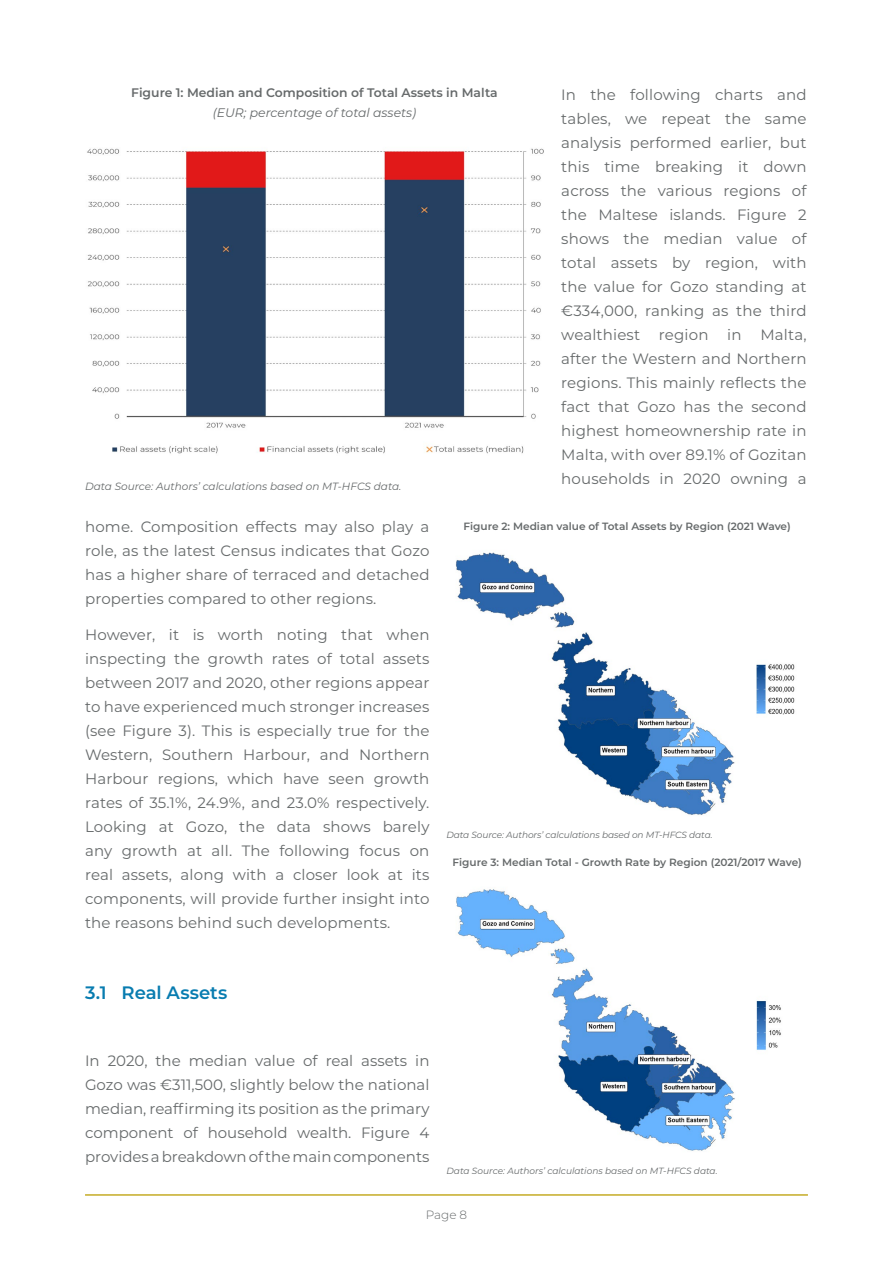
<style>
.page{position:relative;width:893px;height:1263px;background:#fff}
.page>*{position:absolute;margin:0;border:0;box-sizing:border-box;transform-origin:0 0}
.t1{font:600 18px "Montserrat";color:#087cb0}
.t2{font:15px/24px "Montserrat";letter-spacing:.01em;color:#666a6b;text-align:justify}
.t3{font:600 12.45px "Montserrat";color:#666a6b}
.t4{font:italic 12.45px "Montserrat";color:#666a6b}
.t5{font:300 12px "Montserrat";color:#666a6b}
.t6{font:600 10.5px "Montserrat";color:#666a6b}
.t7{font:italic 10.5px "Montserrat";color:#666a6b}
.t8{font:italic 9px "Montserrat";letter-spacing:-.01em;color:#666a6b}
</style>
<div class="page">
<hr style="left:85px;top:1194px;width:723px;height:2px;background:#c4ab25">
<img style="left:87px;top:148px;width:457px;height:306px">
<img style="left:455px;top:552px;width:340px;height:263px">
<img style="left:456px;top:889px;width:325px;height:262px">
<p class="t3" style="left:131px;top:84px;width:368px">Figure 1: Median and Composition of Total Assets in Malta</p>
<p class="t4" style="left:213px;top:104px;width:205px">(EUR; percentage of total assets)</p>
<p class="t7" style="left:85px;top:479px;width:318px">Data Source: Authors’ calculations based on MT-HFCS data.</p>
<p class="t2" style="left:561px;top:82px;width:247px">In the following charts and tables, we repeat the same analysis performed earlier, but this time breaking it down across the various regions of the Maltese islands. Figure 2 shows the median value of total assets by region, with the value for Gozo standing at €334,000, ranking as the third wealthiest</p>
<p class="t2" style="left:561px;top:322px;width:247px;text-indent:199px">Malta, after the Western and Northern regions. This mainly reflects the fact that Gozo has the second highest homeownership rate in Malta, with over 89.1% of Gozitan households in 2020 owning a</p>
<p class="t2" style="left:659px;top:322px;width:51px">region</p>
<p class="t2" style="left:727px;top:322px;width:16px">in</p>
<p class="t2" style="left:85px;top:514px;width:346px">home. Composition effects may also play a role, as the latest Census indicates that Gozo has a higher share of terraced and detached properties compared to other regions.</p>
<p class="t2" style="left:85px;top:622px;width:346px">However, it is worth noting that when inspecting the growth rates of total assets between 2017 and 2020, other regions appear to have experienced much stronger increases (see Figure 3). This is especially true for the Western, Southern Harbour, and Northern Harbour regions, which have seen growth rates of 35.1%, 24.9%, and 23.0% respectively.<br>Looking at Gozo, the data shows barely any growth at all. The following focus on real assets, along with a closer look at its components, will provide further insight into the reasons behind such developments.</p>
<p class="t6" style="left:464px;top:519px;width:329px">Figure 2: Median value of Total Assets by Region (2021 Wave)</p>
<p class="t8" style="left:446px;top:828px;width:268px">Data Source: Authors’ calculations based on MT-HFCS data.</p>
<p class="t6" style="left:453px;top:855px;width:351px">Figure 3: Median Total - Growth Rate by Region (2021/2017 Wave)</p>
<p class="t1" style="left:85px;top:980px;width:144px">3.1 Real Assets</p>
<p class="t2" style="left:85px;top:1048px;width:346px">In 2020, the median value of real assets in Gozo was €311,500, slightly below the national median, reaffirming its position as the primary component of household wealth. Figure 4 provides a breakdown of the main components</p>
<p class="t8" style="left:446px;top:1165px;width:273px">Data Source: Authors’ calculations based on MT-HFCS data.</p>
<p class="t5" style="left:426px;top:1207px;width:43px">Page 8</p>
</div>
